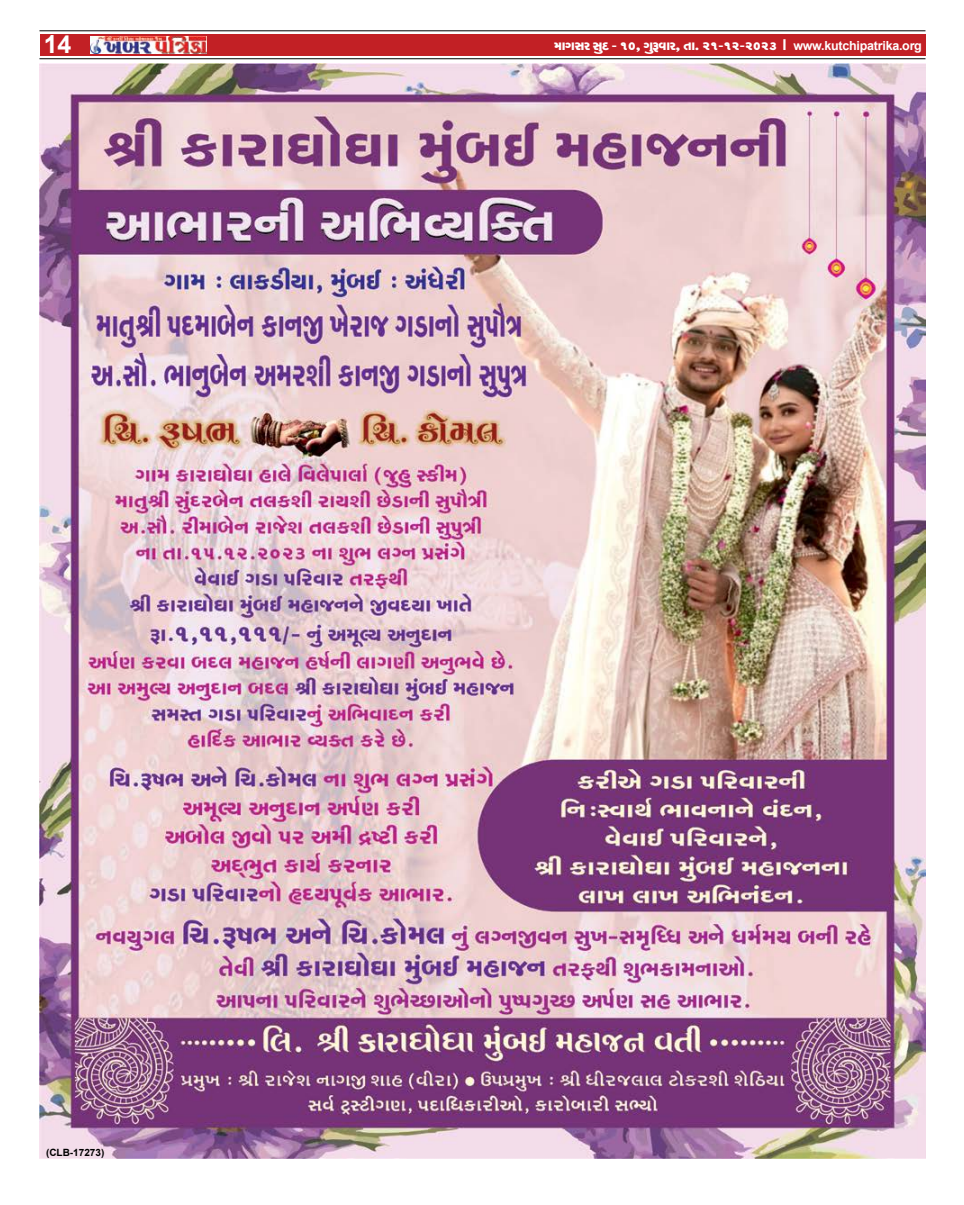
<style>
.page{position:relative;width:964px;height:1205px;background:#fff}
.page>*{position:absolute;margin:0;border:0;box-sizing:border-box;transform-origin:0 0}
.t1{font:700 25px "Arial";color:#fff}
.t2{font:15px "SHREE GUJ7";letter-spacing:-.02em;color:#fff}
.t3{font:700 10px "Arial";color:#000}
.s1{font-family:"Arial";font-weight:700}
.s2{font-family:"Arial";font-weight:700;font-size:12.5px}
</style>
<div class="page">
<img style="left:40px;top:64px;width:885px;height:1095px">
<div style="left:40px;top:34px;width:172px;height:21px;background:#c22025"></div>
<div style="left:212px;top:34px;width:714px;height:21px;background:#c22025"></div>
<hr style="left:39px;top:58px;width:886px;height:1px;background:#000">
<hr style="left:39px;top:30px;width:886px;height:1px;background:#000">
<img style="left:90px;top:36px;width:116px;height:17px">
<h1 class="t1" style="left:44px;top:27px;width:29px">14</h1>
<p class="t2" style="left:554px;top:38px;width:369px">dpNkf kyv$ - 10, Nyê$hpf, sp. 21-12-2023 <span class="s1">I</span> <span class="s2">www.kutchipatrika.org</span></p>
<p class="t3" style="left:46px;top:1145px;width:60px">(CLB-17273)</p>
</div>
